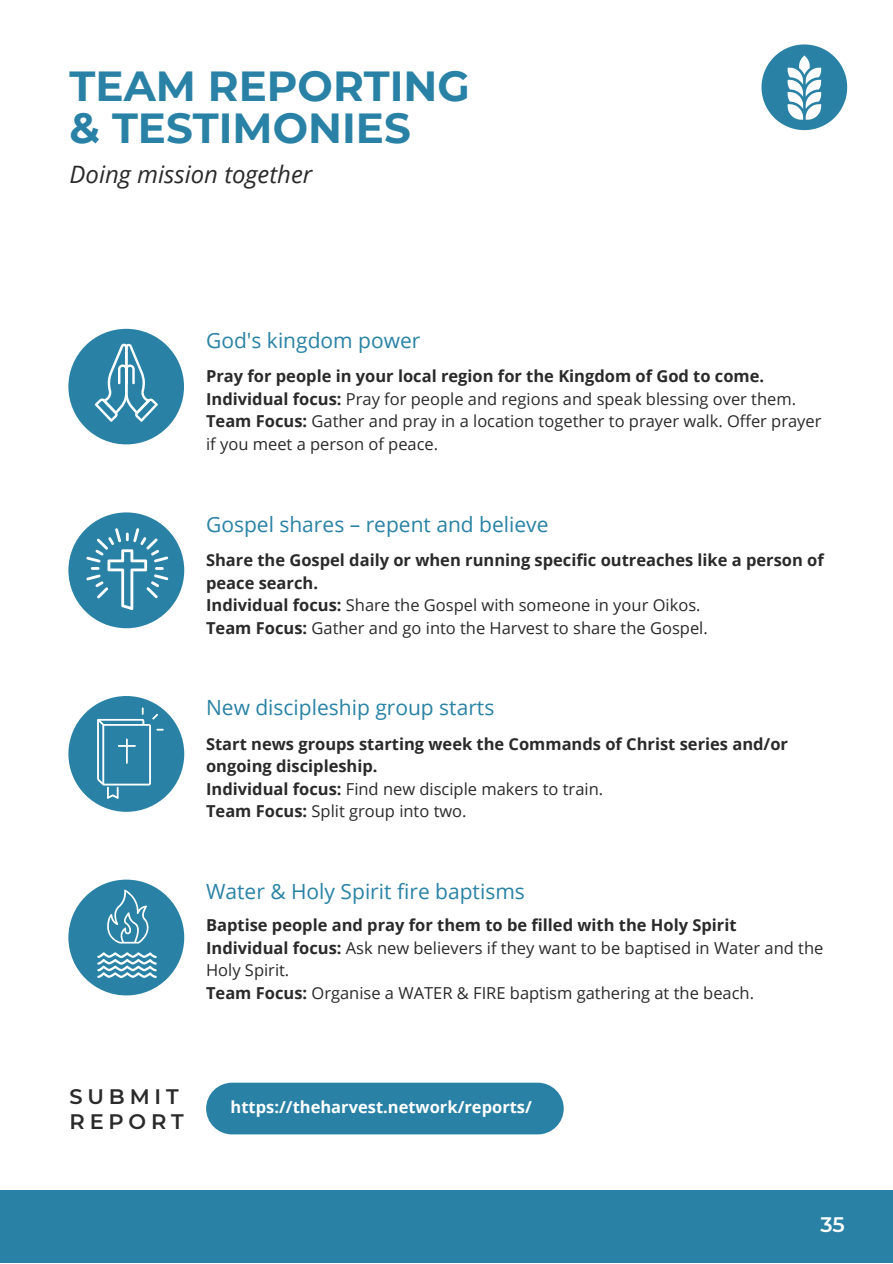
<style>
.page{position:relative;width:893px;height:1264px;background:#fff}
.page>*{position:absolute;margin:0;border:0;box-sizing:border-box;transform-origin:0 0}
.t1{font:700 42px/41.5px "Montserrat";color:#2982a5}
.t2{font:italic 24px "Open Sans";color:#2a2a2a}
.t3{font:21px "Open Sans";color:#2982a5}
.t4{font:600 21px/24.8px "Montserrat";letter-spacing:.23em;color:#2a2a2a}
.t5{font:600 21px "Montserrat";color:#fff}
.t6{font:16.5px/22.5px "Open Sans";color:#2a2a2a}
.t7{font:700 16.5px/22.5px "Open Sans";color:#2a2a2a}
.t8{font:700 16.5px "Open Sans";color:#fff}
.s1{font-weight:700}
.s2{font-weight:400}
</style>
<div class="page">
<div style="left:0;top:1190px;width:892px;height:72px;background:#2982a5"></div>
<svg style="left:761px;top:44px;width:86px;height:86px"></svg>
<div style="left:68px;top:329px;width:116px;height:115px;background:#2982a5;border-radius:50%"></div>
<svg style="left:95px;top:344px;width:63px;height:78px"></svg>
<div style="left:68px;top:696px;width:116px;height:115px;background:#2982a5;border-radius:50%"></div>
<svg style="left:97px;top:707px;width:66px;height:91px"></svg>
<div style="left:68px;top:512px;width:116px;height:116px;background:#2982a5;border-radius:50%"></div>
<svg style="left:86px;top:528px;width:82px;height:82px"></svg>
<div style="left:68px;top:879px;width:116px;height:116px;background:#2982a5;border-radius:50%"></div>
<svg style="left:97px;top:952px;width:60px;height:26px"></svg>
<svg style="left:107px;top:889px;width:42px;height:54px"></svg>
<div style="left:206px;top:1082px;width:357px;height:52px;background:#2982a5;border-radius:26px"></div>
<h1 class="t1" style="left:70px;top:65px;width:402px">TEAM REPORTING &amp; TESTIMONIES</h1>
<h2 class="t2" style="left:70px;top:157px;width:244px">Doing mission together</h2>
<p class="t3" style="left:206px;top:325px;width:216px">God's kingdom power</p>
<p class="t6" style="left:206px;top:365px;width:617px"><span class="s1">Pray for people in your local region for the Kingdom of God to come.<br>Individual focus:</span> Pray for people and regions and speak blessing over them.<br><span class="s1">Team Focus:</span> Gather and pray in a location together to prayer walk. Offer prayer if you meet a person of peace.</p>
<p class="t3" style="left:206px;top:509px;width:344px">Gospel shares – repent and believe</p>
<p class="t7" style="left:206px;top:548px;width:619px">Share the Gospel daily or when running specific outreaches like a person of peace search.<br>Individual focus: <span class="s2">Share the Gospel with someone in your Oikos.<br></span>Team Focus: <span class="s2">Gather and go into the Harvest to share the Gospel.</span></p>
<p class="t3" style="left:206px;top:693px;width:290px">New discipleship group starts</p>
<p class="t7" style="left:206px;top:732px;width:583px">Start news groups starting week the Commands of Christ series and/or ongoing discipleship.<br>Individual focus: <span class="s2">Find new disciple makers to train.<br></span>Team Focus: <span class="s2">Split group into two.</span></p>
<p class="t3" style="left:206px;top:876px;width:320px">Water &amp; Holy Spirit fire baptisms</p>
<p class="t6" style="left:206px;top:913px;width:618px"><span class="s1">Baptise people and pray for them to be filled with the Holy Spirit<br>Individual focus:</span> Ask new believers if they want to be baptised in Water and the Holy Spirit.<br><span class="s1">Team Focus:</span> Organise a WATER &amp; FIRE baptism gathering at the beach.</p>
<p class="t4" style="left:70px;top:1083px;width:116px">SUBMIT<br>REPORT</p>
<p class="t8" style="left:231px;top:1094px;width:303px">https://theharvest.network/reports/</p>
<p class="t5" style="left:820px;top:1211px;width:26px">35</p>
</div>
